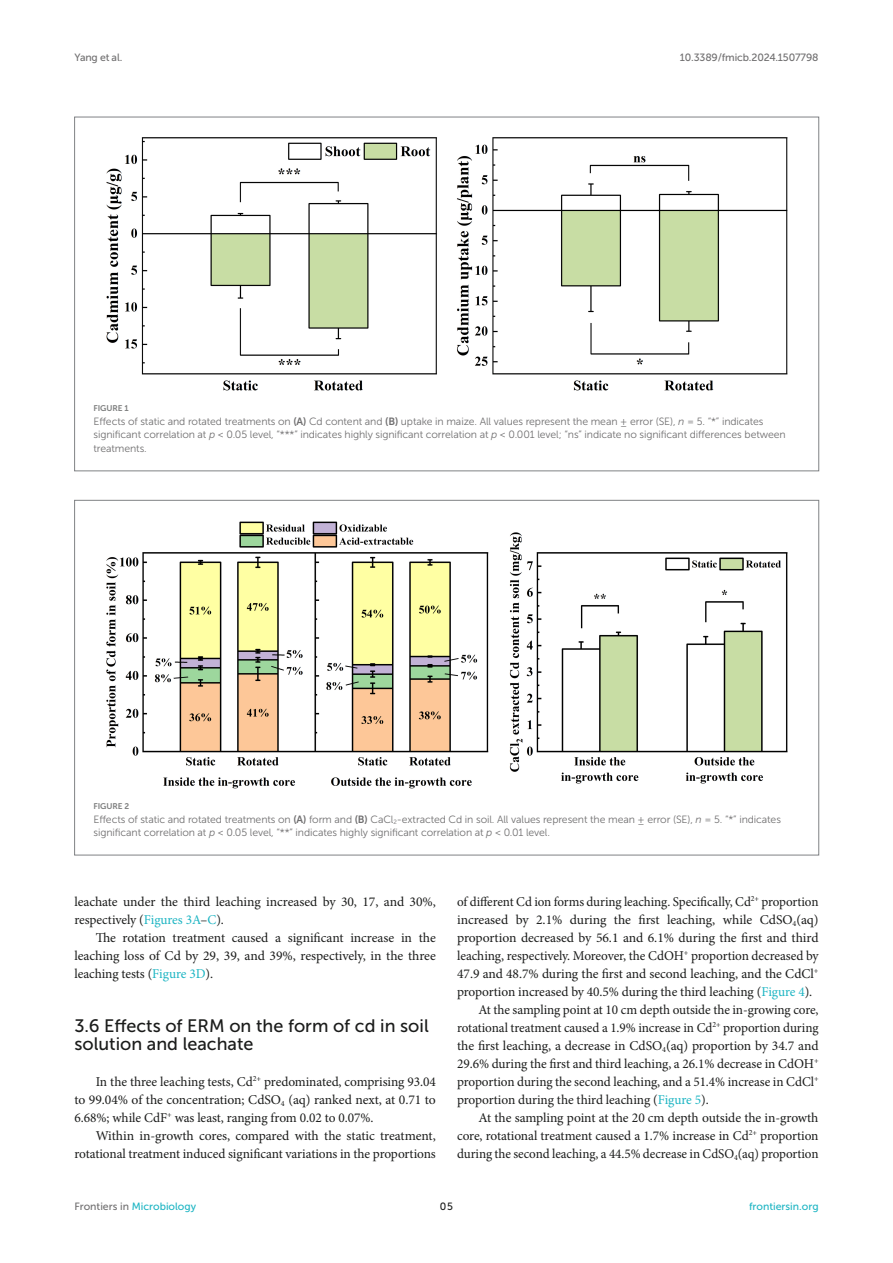
<style>
.page{position:relative;width:893px;height:1263px;background:#fff}
.page>*{position:absolute;margin:0;border:0;box-sizing:border-box;transform-origin:0 0}
.HEAD_2{font:18px/18px "Museo Sans 500";color:#1b1c1b}
.TEXT{font:13.5px/18px "Minion Pro";letter-spacing:-.005em;color:#1b1c1b;text-align:justify}
.FIG_LEG{font:10.5px/13.5px "Museo Sans 300";letter-spacing:-.01em;color:#706f70}
.t1{font:10.5px "Museo Sans 500";color:#1db5c3}
.t2{font:10.5px "Museo Sans 500";letter-spacing:-.015em;color:#706f70}
.t3{font:10.5px "Museo Sans 500";color:#1b1c1b}
.FIG_HD{font:8.25px "Museo Sans 700";letter-spacing:-.01em;color:#7e7f7f}
.s1{font-family:"Museo Sans 700"}
.s2{font-style:italic}
.s3{color:#1db5c3}
.s4{color:#706f70}
</style>
<div class="page">
<img style="left:106px;top:137px;width:682px;height:254px">
<img style="left:106px;top:521px;width:682px;height:268px">
<p class="t2" style="left:74px;top:51px;width:49px">Yang et al.</p>
<p class="t2" style="left:680px;top:51px;width:140px">10.3389/fmicb.2024.1507798</p>
<p class="FIG_HD" style="left:94px;top:404px;width:37px">FIGURE 1</p>
<p class="FIG_LEG" style="left:94px;top:415px;width:694px">Effects of static and rotated treatments on <span class="s1">(A)</span> Cd content and <span class="s1">(B)</span> uptake in maize. All values represent the mean ± error (SE), <span class="s2">n</span> = 5. “*” indicates significant correlation at <span class="s2">p</span> &lt; 0.05 level, “***” indicates highly significant correlation at <span class="s2">p</span> &lt; 0.001 level; “ns” indicate no significant differences between treatments.</p>
<p class="FIG_HD" style="left:94px;top:802px;width:37px">FIGURE 2</p>
<p class="FIG_LEG" style="left:94px;top:812px;width:689px">Effects of static and rotated treatments on <span class="s1">(A)</span> form and <span class="s1">(B)</span> CaCl<sub>2</sub>-extracted Cd in soil. All values represent the mean ± error (SE), <span class="s2">n</span> = 5. “*” indicates significant correlation at <span class="s2">p</span> &lt; 0.05 level, “**” indicates highly significant correlation at <span class="s2">p</span> &lt; 0.01 level.</p>
<p class="TEXT" style="left:74px;top:893px;width:363px">leachate under the third leaching increased by 30, 17, and 30%, respectively (<span class="s3">Figures 3A</span>–<span class="s3">C</span>).</p>
<p class="TEXT" style="left:74px;top:929px;width:363px;text-indent:21px">The rotation treatment caused a significant increase in the leaching loss of Cd by 29, 39, and 39%, respectively, in the three leaching tests (<span class="s3">Figure 3D</span>).</p>
<p class="HEAD_2" style="left:74px;top:1017px;width:356px">3.6 Effects of ERM on the form of cd in soil solution and leachate</p>
<p class="TEXT" style="left:74px;top:1073px;width:363px;text-indent:21px">In the three leaching tests, Cd<sup>2+</sup> predominated, comprising 93.04 to 99.04% of the concentration; CdSO<sub>4</sub> (aq) ranked next, at 0.71 to 6.68%; while CdF<sup>+</sup> was least, ranging from 0.02 to 0.07%.</p>
<p class="TEXT" style="left:74px;top:1127px;width:363px;text-align:right">Within in-growth cores, compared with the static treatment, rotational treatment induced significant variations in the proportions</p>
<p class="TEXT" style="left:457px;top:893px;width:363px">of different Cd ion forms during leaching. Specifically, Cd<sup>2+</sup> proportion increased by 2.1% during the first leaching, while CdSO<sub>4</sub>(aq) proportion decreased by 56.1 and 6.1% during the first and third leaching, respectively. Moreover, the CdOH<sup>+</sup> proportion decreased by 47.9 and 48.7% during the first and second leaching, and the CdCl<sup>+ </sup>proportion increased by 40.5% during the third leaching (<span class="s3">Figure 4</span>).</p>
<p class="TEXT" style="left:457px;top:1001px;width:363px;text-indent:21px">At the sampling point at 10 cm depth outside the in-growing core, rotational treatment caused a 1.9% increase in Cd<sup>2+</sup> proportion during the first leaching, a decrease in CdSO<sub>4</sub>(aq) proportion by 34.7 and 29.6% during the first and third leaching, a 26.1% decrease in CdOH<sup>+ </sup>proportion during the second leaching, and a 51.4% increase in CdCl<sup>+ </sup>proportion during the third leaching (<span class="s3">Figure 5</span>).</p>
<p class="TEXT" style="left:457px;top:1109px;width:363px;text-indent:21px">At the sampling point at the 20 cm depth outside the in-growth core, rotational treatment caused a 1.7% increase in Cd<sup>2+</sup> proportion during the second leaching, a 44.5% decrease in CdSO<sub>4</sub>(aq) proportion</p>
<p class="t1" style="left:74px;top:1200px;width:123px"><span class="s4">Frontiers in</span> Microbiology</p>
<p class="t3" style="left:440px;top:1200px;width:14px">05</p>
<p class="t1" style="left:749px;top:1200px;width:71px">frontiersin.org</p>
</div>
